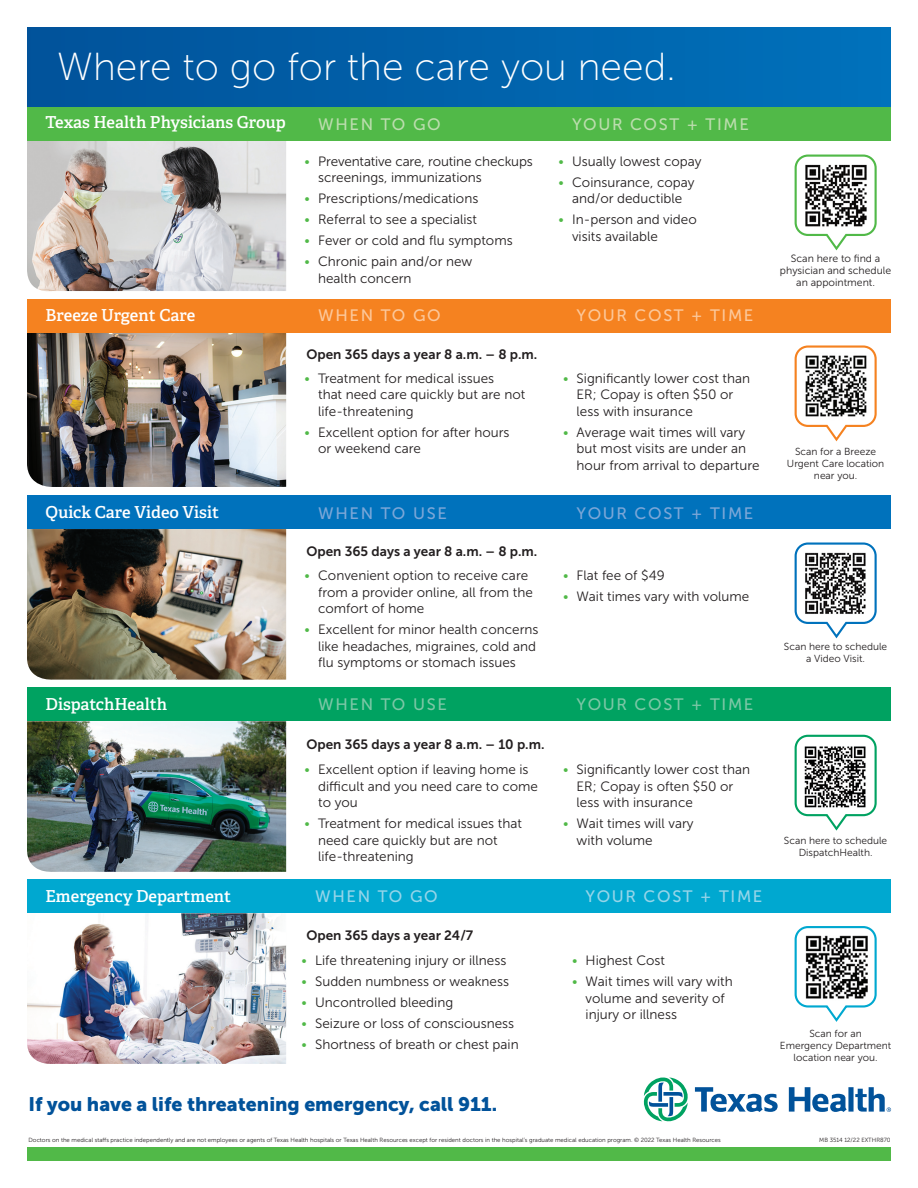
<style>
.page{position:relative;width:918px;height:1188px;background:#fff}
.page>*{position:absolute;margin:0;border:0;box-sizing:border-box;transform-origin:0 0}
.t1{font:39px "Museo Sans 100";color:#fff}
.t2{font:19.5px "Museo Sans 900";color:#01529a}
.t3{font:600 16.5px "Adelle";color:#fff}
.t4{font:16.5px "Museo Sans 500";letter-spacing:.1em;color:#7ca7d8}
.t5{font:16.5px "Museo Sans 500";letter-spacing:.1em;color:#7cc7a6}
.t6{font:16.5px "Museo Sans 500";letter-spacing:.1em;color:#fcc89b}
.t7{font:16.5px "Museo Sans 500";letter-spacing:.1em;color:#bcddae}
.t8{font:16.5px "Museo Sans 500";letter-spacing:.1em;color:#96d5e9}
.t9{font:13.5px/16.5px "Museo Sans 300";color:#231f20}
.t10{font:13.5px "Museo Sans 700";color:#231f20}
.t11{font:10.5px "Museo Sans 300";color:#231f20}
.t12{font:10.2px/12px "Museo Sans 300";color:#231f20;text-align:center}
.t13{font:6px "Museo Sans 300";color:#231f20}
.s1{color:#51b948}
</style>
<div class="page">
<img style="left:27px;top:140px;width:259px;height:152px">
<img style="left:27px;top:332px;width:259px;height:155px">
<img style="left:27px;top:529px;width:259px;height:151px">
<div style="left:27px;top:27px;width:864px;height:80px;background:linear-gradient(to right,#01529a,#0071bb)"></div>
<svg style="left:695px;top:1087px;width:83px;height:25px"></svg>
<svg style="left:789px;top:1087px;width:58px;height:25px"></svg>
<div style="left:848px;top:1087px;width:6px;height:25px;background:#01529a"></div>
<svg style="left:855px;top:1087px;width:36px;height:25px"></svg>
<svg style="left:643px;top:1077px;width:45px;height:45px"></svg>
<div style="left:27px;top:107px;width:864px;height:33px;background:#51b948"></div>
<div style="left:27px;top:1148px;width:864px;height:13px;background:#51b948"></div>
<div style="left:27px;top:495px;width:864px;height:34px;background:#0072bc"></div>
<div style="left:27px;top:299px;width:864px;height:33px;background:#f58220"></div>
<svg style="left:794px;top:154px;width:83px;height:97px"></svg>
<svg style="left:794px;top:345px;width:83px;height:97px"></svg>
<svg style="left:794px;top:542px;width:83px;height:97px"></svg>
<img style="left:27px;top:721px;width:259px;height:151px">
<img style="left:27px;top:913px;width:259px;height:151px">
<div style="left:27px;top:688px;width:864px;height:33px;background:#00a261"></div>
<div style="left:27px;top:880px;width:864px;height:33px;background:#00a8d0"></div>
<svg style="left:794px;top:734px;width:83px;height:97px"></svg>
<svg style="left:794px;top:926px;width:83px;height:96px"></svg>
<p class="t1" style="left:57px;top:46px;width:620px">Where to go for the care you need.</p>
<p class="t3" style="left:45px;top:112px;width:242px">Texas Health Physicians Group</p>
<p class="t7" style="left:318px;top:115px;width:124px">WHEN TO GO</p>
<p class="t9" style="left:305px;top:153px;width:230px"><span class="s1">•</span> Preventative care, routine checkups</p>
<p class="t9" style="left:318px;top:170px;width:165px">screenings, immunizations</p>
<p class="t9" style="left:305px;top:191px;width:175px"><span class="s1">•</span> Prescriptions/medications</p>
<p class="t9" style="left:305px;top:212px;width:174px"><span class="s1">•</span> Referral to see a specialist</p>
<p class="t9" style="left:305px;top:233px;width:210px"><span class="s1">•</span> Fever or cold and flu symptoms</p>
<p class="t9" style="left:305px;top:254px;width:169px"><span class="s1">•</span> Chronic pain and/or new</p>
<p class="t9" style="left:318px;top:270px;width:95px">health concern</p>
<p class="t7" style="left:572px;top:115px;width:178px">YOUR COST + TIME</p>
<p class="t9" style="left:559px;top:153px;width:144px"><span class="s1">•</span> Usually lowest copay</p>
<p class="t9" style="left:559px;top:174px;width:137px"><span class="s1">•</span> Coinsurance, copay</p>
<p class="t9" style="left:572px;top:191px;width:112px">and/or deductible</p>
<p class="t9" style="left:559px;top:212px;width:140px"><span class="s1">•</span> In-person and video</p>
<p class="t9" style="left:572px;top:228px;width:87px">visits available</p>
<p class="t3" style="left:45px;top:305px;width:151px">Breeze Urgent Care</p>
<p class="t6" style="left:318px;top:306px;width:124px">WHEN TO GO</p>
<p class="t6" style="left:577px;top:306px;width:178px">YOUR COST + TIME</p>
<p class="t10" style="left:306px;top:346px;width:233px">Open 365 days a year 8 a.m. – 8 p.m.</p>
<p class="t9" style="left:318px;top:370px;width:209px;text-indent:-14px"><span class="s1">•</span> Treatment for medical issues<br>that need care quickly but are not life-threatening</p>
<p class="t9" style="left:305px;top:424px;width:206px"><span class="s1">•</span> Excellent option for after hours</p>
<p class="t9" style="left:318px;top:440px;width:104px">or weekend care</p>
<p class="t9" style="left:563px;top:370px;width:188px"><span class="s1">•</span> Significantly lower cost than</p>
<p class="t9" style="left:577px;top:386px;width:158px">ER; Copay is often $50 or</p>
<p class="t9" style="left:577px;top:403px;width:118px">less with insurance</p>
<p class="t9" style="left:563px;top:424px;width:184px"><span class="s1">•</span> Average wait times will vary</p>
<p class="t9" style="left:577px;top:440px;width:171px">but most visits are under an</p>
<p class="t9" style="left:577px;top:457px;width:184px">hour from arrival to departure</p>
<p class="t3" style="left:45px;top:502px;width:175px">Quick Care Video Visit</p>
<p class="t4" style="left:318px;top:504px;width:130px">WHEN TO USE</p>
<p class="t4" style="left:577px;top:504px;width:178px">YOUR COST + TIME</p>
<p class="t10" style="left:306px;top:544px;width:233px">Open 365 days a year 8 a.m. – 8 p.m.</p>
<p class="t9" style="left:305px;top:568px;width:225px"><span class="s1">•</span> Convenient option to receive care</p>
<p class="t9" style="left:318px;top:584px;width:216px">from a provider online, all from the comfort of home</p>
<p class="t9" style="left:305px;top:622px;width:235px"><span class="s1">•</span> Excellent for minor health concerns</p>
<p class="t9" style="left:318px;top:638px;width:219px">like headaches, migraines, cold and</p>
<p class="t9" style="left:318px;top:655px;width:199px">flu symptoms or stomach issues</p>
<p class="t9" style="left:563px;top:568px;width:103px"><span class="s1">•</span> Flat fee of $49</p>
<p class="t9" style="left:563px;top:589px;width:188px"><span class="s1">•</span> Wait times vary with volume</p>
<p class="t3" style="left:45px;top:694px;width:123px">DispatchHealth</p>
<p class="t5" style="left:318px;top:695px;width:130px">WHEN TO USE</p>
<p class="t5" style="left:577px;top:695px;width:178px">YOUR COST + TIME</p>
<p class="t10" style="left:306px;top:736px;width:240px">Open 365 days a year 8 a.m. – 10 p.m.</p>
<p class="t11" style="left:791px;top:252px;width:91px">Scan here to find a</p>
<p class="t11" style="left:780px;top:264px;width:113px">physician and schedule</p>
<p class="t11" style="left:796px;top:276px;width:80px">an appointment.</p>
<p class="t12" style="left:795px;top:445px;width:83px">Scan for a Breeze</p>
<p class="t12" style="left:787px;top:457px;width:99px">Urgent Care location</p>
<p class="t12" style="left:814px;top:469px;width:45px">near you.</p>
<p class="t12" style="left:784px;top:641px;width:105px">Scan here to schedule</p>
<p class="t12" style="left:806px;top:653px;width:60px">a Video Visit.</p>
<p class="t9" style="left:305px;top:761px;width:225px"><span class="s1">•</span> Excellent option if leaving home is</p>
<p class="t9" style="left:318px;top:778px;width:221px">difficult and you need care to come</p>
<p class="t9" style="left:318px;top:794px;width:41px">to you</p>
<p class="t9" style="left:305px;top:815px;width:219px"><span class="s1">•</span> Treatment for medical issues that</p>
<p class="t9" style="left:318px;top:832px;width:181px">need care quickly but are not</p>
<p class="t9" style="left:318px;top:848px;width:97px">life-threatening</p>
<p class="t3" style="left:45px;top:886px;width:187px">Emergency Department</p>
<p class="t8" style="left:315px;top:887px;width:124px">WHEN TO GO</p>
<p class="t10" style="left:306px;top:928px;width:168px">Open 365 days a year 24/7</p>
<p class="t9" style="left:302px;top:952px;width:206px"><span class="s1">•</span> Life threatening injury or illness</p>
<p class="t9" style="left:302px;top:973px;width:209px"><span class="s1">•</span> Sudden numbness or weakness</p>
<p class="t9" style="left:302px;top:994px;width:153px"><span class="s1">•</span> Uncontrolled bleeding</p>
<p class="t9" style="left:302px;top:1015px;width:214px"><span class="s1">•</span> Seizure or loss of consciousness</p>
<p class="t9" style="left:302px;top:1036px;width:219px"><span class="s1">•</span> Shortness of breath or chest pain</p>
<p class="t2" style="left:28px;top:1094px;width:470px">If you have a life threatening emergency, call 911.</p>
<p class="t9" style="left:563px;top:761px;width:188px"><span class="s1">•</span> Significantly lower cost than</p>
<p class="t9" style="left:577px;top:778px;width:158px">ER; Copay is often $50 or</p>
<p class="t9" style="left:577px;top:794px;width:118px">less with insurance</p>
<p class="t9" style="left:563px;top:815px;width:132px"><span class="s1">•</span> Wait times will vary</p>
<p class="t9" style="left:577px;top:832px;width:78px">with volume</p>
<p class="t12" style="left:784px;top:834px;width:105px">Scan here to schedule</p>
<p class="t12" style="left:799px;top:846px;width:75px">DispatchHealth.</p>
<p class="t8" style="left:586px;top:887px;width:178px">YOUR COST + TIME</p>
<p class="t9" style="left:572px;top:952px;width:94px"><span class="s1">•</span> Highest Cost</p>
<p class="t9" style="left:572px;top:973px;width:162px"><span class="s1">•</span> Wait times will vary with</p>
<p class="t9" style="left:586px;top:990px;width:141px">volume and severity of</p>
<p class="t9" style="left:586px;top:1006px;width:93px">injury or illness</p>
<p class="t12" style="left:809px;top:1027px;width:54px">Scan for an</p>
<p class="t12" style="left:780px;top:1039px;width:113px">Emergency Department location near you.</p>
<p class="t13" style="left:28px;top:1137px;width:694px">Doctors on the medical staffs practice independently and are not employees or agents of Texas Health hospitals or Texas Health Resources except for resident doctors in the hospital’s graduate medical education program. © 2022 Texas Health Resources</p>
<p class="t13" style="left:819px;top:1137px;width:73px">MB 3514 12/22 EXTHR870</p>
</div>
